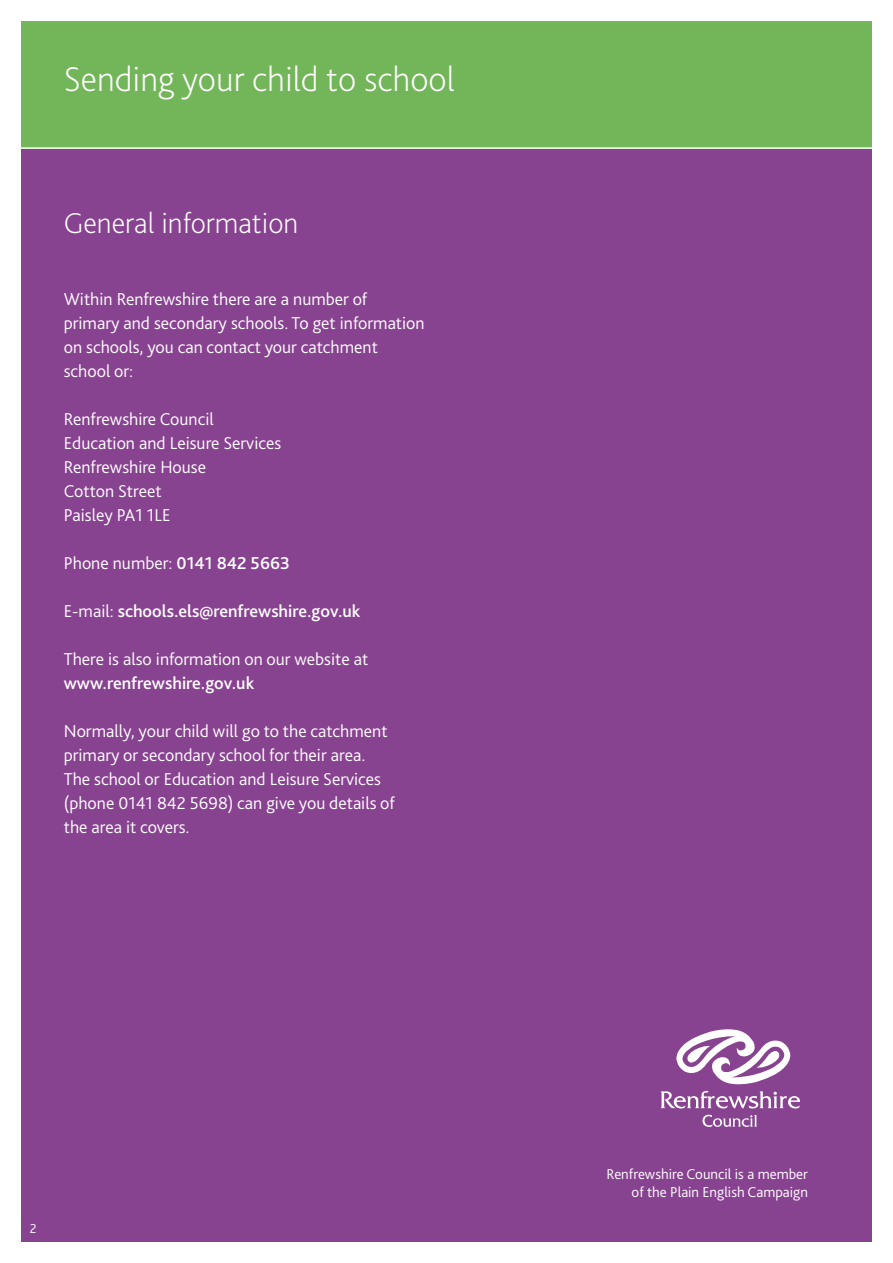
<style>
.page{position:relative;width:893px;height:1263px;background:#fff}
.page>*{position:absolute;margin:0;border:0;box-sizing:border-box;transform-origin:0 0}
.t1{font:200 36px "Bliss Pro";color:#fff}
.t2{font:200 30px "Bliss Pro";color:#fff}
.t3{font:300 18px/24px "Bliss Pro";color:#fff}
.t4{font:500 18px "Bliss Pro";color:#fff}
.t5{font:300 15px/18px "Bliss Pro";color:#fff;text-align:right}
.t6{font:300 13.5px "Bliss Pro";color:#fff}
.s1{font-weight:500}
.s2{font-weight:300}
</style>
<div class="page">
<div style="left:21px;top:21px;width:851px;height:146px;background:#73b65a"></div>
<div style="left:21px;top:149px;width:851px;height:1093px;background:#884390"></div>
<hr style="left:0;top:147px;width:893px;height:2px;background:#fff">
<svg style="left:702px;top:1115px;width:55px;height:12px"></svg>
<svg style="left:660px;top:1029px;width:140px;height:79px"></svg>
<h1 class="t1" style="left:64px;top:57px;width:392px">Sending your child to school</h1>
<h2 class="t2" style="left:64px;top:204px;width:236px">General information</h2>
<p class="t3" style="left:64px;top:286px;width:362px">Within Renfrewshire there are a number of primary and secondary schools. To get information on schools, you can contact your catchment school or:</p>
<p class="t3" style="left:64px;top:406px;width:219px">Renfrewshire Council<br>Education and Leisure Services<br>Renfrewshire House<br>Cotton Street<br>Paisley PA1 1LE</p>
<p class="t3" style="left:64px;top:550px;width:228px">Phone number: <span class="s1">0141 842 5663</span></p>
<p class="t4" style="left:64px;top:599px;width:298px"><span class="s2">E-mail:</span> schools.els@renfrewshire.gov.uk</p>
<p class="t3" style="left:64px;top:646px;width:306px">There is also information on our website at</p>
<p class="t4" style="left:64px;top:671px;width:192px">www.renfrewshire.gov.uk</p>
<p class="t3" style="left:64px;top:718px;width:333px">Normally, your child will go to the catchment primary or secondary school for their area.<br>The school or Education and Leisure Services (phone 0141 842 5698) can give you details of the area it covers.</p>
<p class="t6" style="left:30px;top:1220px;width:8px">2</p>
<p class="t5" style="left:606px;top:1165px;width:203px">Renfrewshire Council is a member of the Plain English Campaign</p>
</div>
